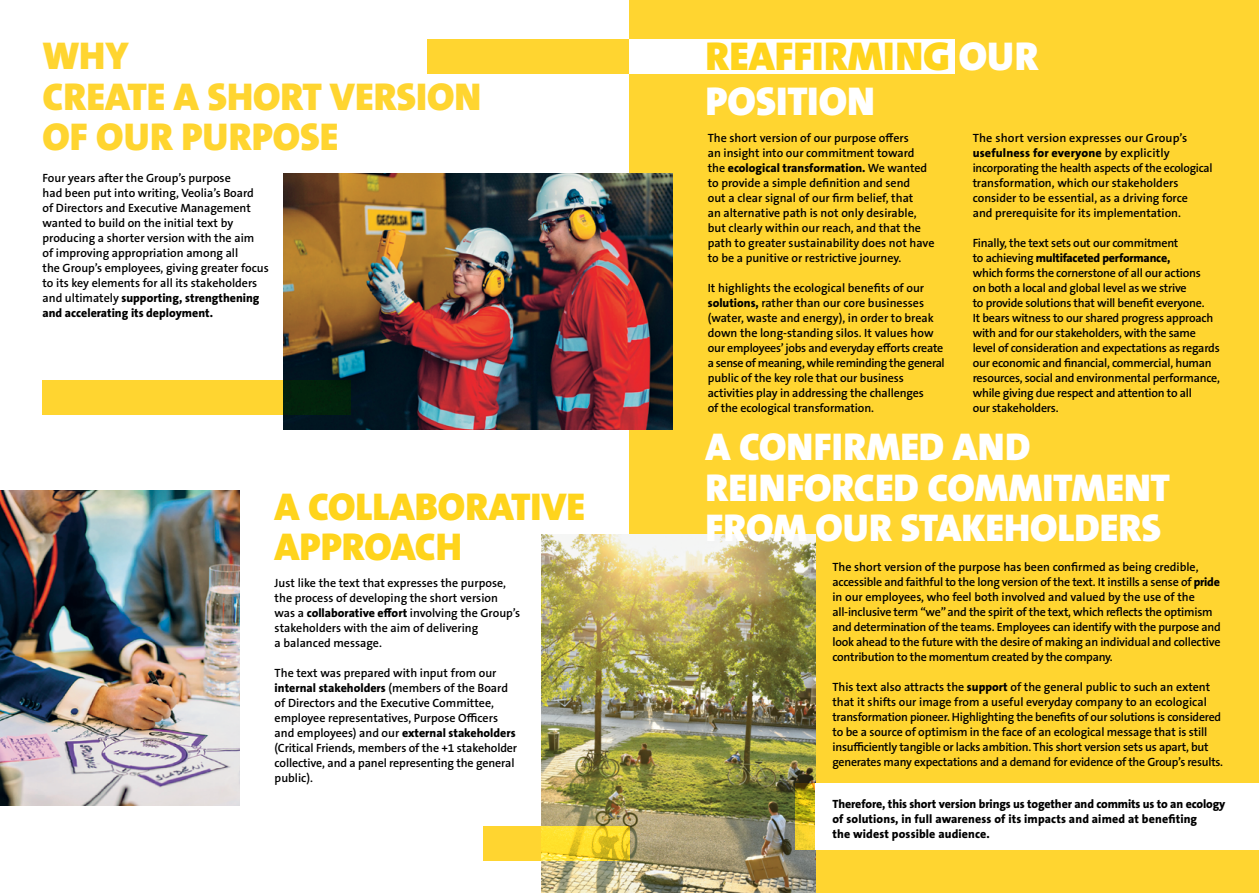
<style>
.page{position:relative;width:1259px;height:893px;background:#fff}
.page>*{position:absolute;margin:0;border:0;box-sizing:border-box;transform-origin:0 0}
.t1{font:900 40.5px/45px "The Sans OT9";color:#ffd41c}
.t2{font:900 39px/40.5px "The Sans OT9";color:#fff}
.t3{font:900 39px/40.5px "The Sans OT9";color:#ffd530}
.t4{font:900 39px/40.5px "The Sans OT9";color:#ffd41c}
.t5{font:600 12px/15px "The Sans OT6";letter-spacing:-.01em;color:#000}
.t6{font:800 12px/15px "The Sans OT8";color:#000}
.t7{font:800 12px "The Sans OT8";letter-spacing:-.02em;color:#000}
.t8{font:600 12px "The Sans OT6";letter-spacing:.01em;color:#000}
.s1{font-family:"The Sans OT6";font-weight:600}
.s2{font-family:"The Sans OT8";font-weight:800}
.s3{color:#fff}
</style>
<div class="page">
<div style="left:629px;top:0;width:630px;height:893px;background:#ffd530"></div>
<img style="left:542px;top:534px;width:273px;height:359px">
<svg style="left:795px;top:783px;width:20px;height:67px"></svg>
<img style="left:283px;top:173px;width:389px;height:256px">
<svg style="left:43px;top:380px;width:308px;height:34px;background:#c7ad28"></svg>
<div style="left:426px;top:39px;width:203px;height:34px;background:#ffd530"></div>
<img style="left:0;top:490px;width:240px;height:315px">
<svg style="left:483px;top:827px;width:146px;height:34px;background:#f7d52d"></svg>
<div style="left:815px;top:783px;width:444px;height:67px;background:#fff"></div>
<div style="left:629px;top:39px;width:326px;height:34px;background:#fff"></div>
<h2 class="t3" style="left:43px;top:36px;width:440px">WHY<br>CREATE A SHORT VERSION<br>OF OUR PURPOSE</h2>
<p class="t5" style="left:43px;top:170px;width:228px">Four years after the Group’s purpose<br>had been put into writing, Veolia’s Board<br>of Directors and Executive Management wanted to build on the initial text by producing a shorter version with the aim<br>of improving appropriation among all<br>the Group’s employees, giving greater focus to its key elements for all its stakeholders</p>
<p class="t6" style="left:43px;top:290px;width:218px"><span class="s1">and ultimately</span> supporting, strengthening and accelerating its deployment.</p>
<h2 class="t4" style="left:275px;top:487px;width:312px">A COLLABORATIVE<br>APPROACH</h2>
<p class="t5" style="left:275px;top:575px;width:247px">Just like the text that expresses the purpose, the process of developing the short version was a <span class="s2">collaborative effort</span> involving the Group’s stakeholders with the aim of delivering<br>a balanced message.</p>
<p class="t5" style="left:275px;top:665px;width:223px">The text was prepared with input from our</p>
<p class="t6" style="left:275px;top:680px;width:235px">internal stakeholders <span class="s1">(members of the Board</span></p>
<p class="t5" style="left:275px;top:695px;width:225px">of Directors and the Executive Committee, employee representatives, Purpose Officers</p>
<p class="t6" style="left:275px;top:725px;width:242px"><span class="s1">and employees) and our</span> external stakeholders</p>
<p class="t5" style="left:275px;top:740px;width:244px">(Critical Friends, members of the +1 stakeholder collective, and a panel representing the general public).</p>
<h1 class="t1" style="left:705px;top:34px;width:334px">REAFFIRMING <span class="s3">OUR<br>POSITION</span></h1>
<p class="t8" style="left:972px;top:130px;width:216px">The short version expresses our Group’s</p>
<p class="t6" style="left:972px;top:146px;width:198px">usefulness for everyone <span class="s1">by explicitly</span></p>
<p class="t5" style="left:972px;top:161px;width:241px">incorporating the health aspects of the ecological transformation, which our stakeholders consider to be essential, as a driving force<br>and prerequisite for its implementation.</p>
<p class="t5" style="left:972px;top:236px;width:207px">Finally, the text sets out our commitment</p>
<p class="t7" style="left:972px;top:250px;width:199px"><span class="s1">to achieving</span> multifaceted performance,</p>
<p class="t5" style="left:972px;top:266px;width:249px">which forms the cornerstone of all our actions<br>on both a local and global level as we strive<br>to provide solutions that will benefit everyone.<br>It bears witness to our shared progress approach with and for our stakeholders, with the same level of consideration and expectations as regards our economic and financial, commercial, human resources, social and environmental performance, while giving due respect and attention to all<br>our stakeholders.</p>
<h2 class="t2" style="left:705px;top:427px;width:466px">A CONFIRMED AND<br>REINFORCED COMMITMENT<br>FROM OUR STAKEHOLDERS</h2>
<p class="t5" style="left:708px;top:131px;width:208px">The short version of our purpose offers an insight into our commitment toward</p>
<p class="t6" style="left:708px;top:161px;width:221px"><span class="s1">the</span> ecological transformation. <span class="s1">We wanted</span></p>
<p class="t5" style="left:708px;top:176px;width:228px">to provide a simple definition and send<br>out a clear signal of our firm belief, that<br>an alternative path is not only desirable, but clearly within our reach, and that the path to greater sustainability does not have to be a punitive or restrictive journey.</p>
<p class="t5" style="left:708px;top:281px;width:238px">It highlights the ecological benefits of our <span class="s2">solutions,</span> rather than our core businesses (water, waste and energy), in order to break down the long-standing silos. It values how our employees’ jobs and everyday efforts create a sense of meaning, while reminding the general public of the key role that our business activities play in addressing the challenges<br>of the ecological transformation.</p>
<p class="t5" style="left:832px;top:559px;width:390px">The short version of the purpose has been confirmed as being credible, accessible and faithful to the long version of the text. It instills a sense of <span class="s2">pride </span>in our employees, who feel both involved and valued by the use of the all-inclusive term “we” and the spirit of the text, which reflects the optimism and determination of the teams. Employees can identify with the purpose and look ahead to the future with the desire of making an individual and collective contribution to the momentum created by the company.</p>
<p class="t5" style="left:832px;top:679px;width:392px">This text also attracts the <span class="s2">support</span> of the general public to such an extent that it shifts our image from a useful everyday company to an ecological transformation pioneer. Highlighting the benefits of our solutions is considered to be a source of optimism in the face of an ecological message that is still insufficiently tangible or lacks ambition. This short version sets us apart, but generates many expectations and a demand for evidence of the Group’s results.</p>
<p class="t6" style="left:832px;top:796px;width:394px">Therefore, this short version brings us together and commits us to an ecology of solutions, in full awareness of its impacts and aimed at benefiting<br>the widest possible audience.</p>
</div>
